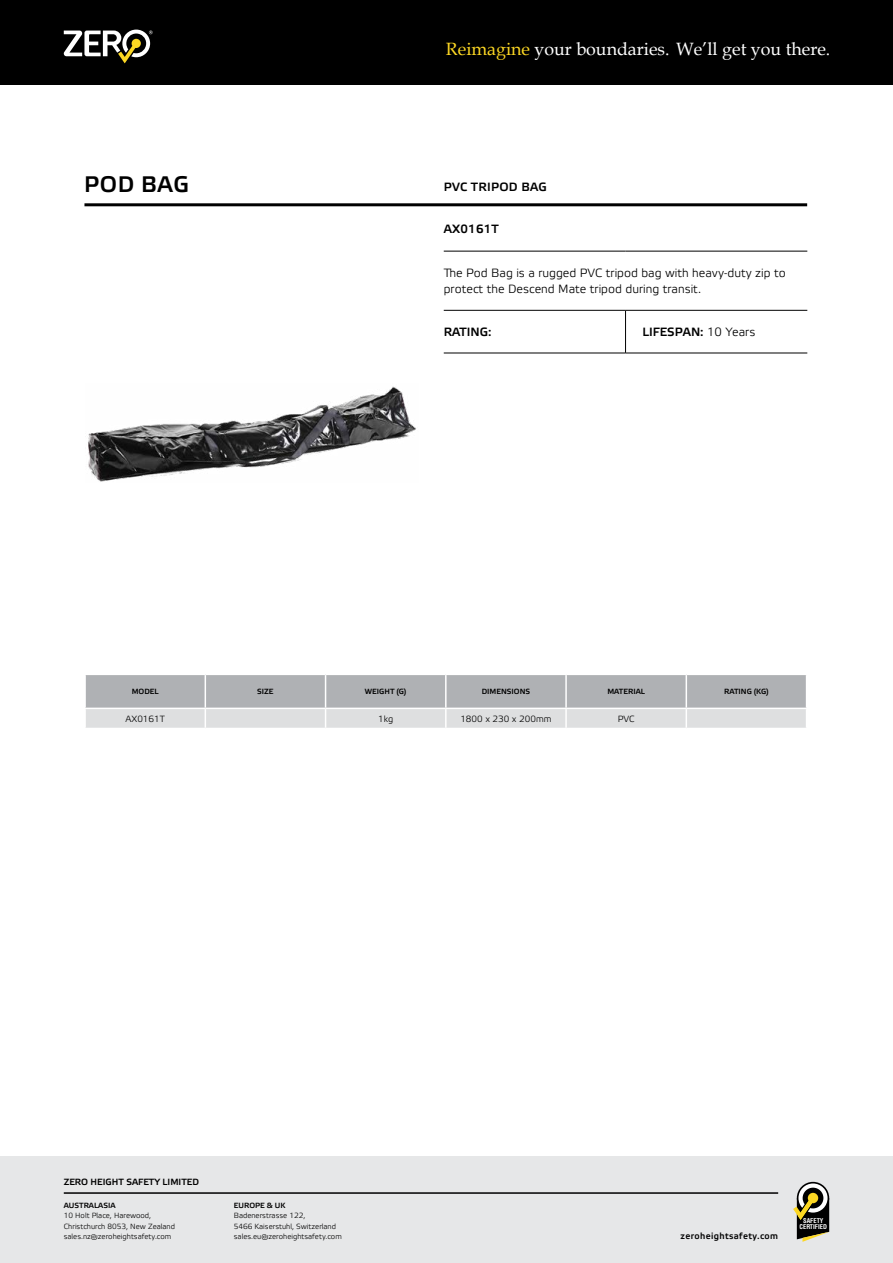
<style>
.page{position:relative;width:893px;height:1263px;background:#fff}
.page>*{position:absolute;margin:0;border:0;box-sizing:border-box;transform-origin:0 0}
.t1{font:22.5px "Etelka Medium Pro";letter-spacing:.02em;color:#000}
.t2{font:17.85px "Book Antiqua";color:#fff}
.t3{font:12px/16.5px "Etelka Light Pro";color:#000}
.t4{font:12px "Etelka Medium Pro";letter-spacing:.02em;color:#000}
.t5{font:12px "Etelka Medium Pro";color:#000}
.t6{font:9px "Etelka Light Pro";color:#000}
.t7{font:9px "Etelka Medium Pro";color:#000}
.t8{font:9px "Etelka Medium Pro";letter-spacing:.04em;color:#000}
.t9{font:7.5px/10.5px "Etelka Light Pro";color:#000}
.t10{font:7.5px "Etelka Medium Pro";color:#000}
.t11{font:700 condensed 6.45px/6.8px "Helvetica LT Std";color:#fff;text-align:center}
.s1{color:#fcd723}
.s2{font-family:"Etelka Light Pro"}
</style>
<div class="page">
<div style="left:0;top:0;width:893px;height:85px;background:#000"></div>
<div style="left:0;top:1157px;width:893px;height:106px;background:#e6e7e8"></div>
<svg style="left:64px;top:30px;width:89px;height:33px"></svg>
<svg style="left:793px;top:1183px;width:36px;height:59px"></svg>
<hr style="left:64px;top:1192px;width:714px;height:2px;background:#000">
<hr style="left:444px;top:251px;width:181px;height:1px;background:#000">
<hr style="left:625px;top:251px;width:182px;height:1px;background:#000">
<hr style="left:444px;top:310px;width:181px;height:1px;background:#000">
<hr style="left:625px;top:310px;width:182px;height:1px;background:#000">
<hr style="left:625px;top:310px;width:1px;height:43px;background:#000">
<hr style="left:444px;top:353px;width:181px;height:1px;background:#000">
<hr style="left:625px;top:353px;width:182px;height:1px;background:#000">
<hr style="left:84px;top:203px;width:723px;height:3px;background:#000">
<img style="left:88px;top:386px;width:328px;height:96px">
<svg style="left:85px;top:674px;width:722px;height:54px;background:#c4c5c7"></svg>
<h1 class="t1" style="left:84px;top:172px;width:106px">POD BAG</h1>
<h2 class="t2" style="left:446px;top:37px;width:386px"><span class="s1">Reimagine</span> your boundaries. We’ll get you there.</h2>
<h3 class="t4" style="left:444px;top:180px;width:105px">PVC TRIPOD BAG</h3>
<h3 class="t4" style="left:444px;top:222px;width:57px">AX0161T</h3>
<h3 class="t3" style="left:444px;top:265px;width:344px">The Pod Bag is a rugged PVC tripod bag with heavy-duty zip to protect the Descend Mate tripod during transit.</h3>
<h3 class="t4" style="left:444px;top:325px;width:49px">RATING:</h3>
<h3 class="t5" style="left:642px;top:325px;width:114px">LIFESPAN: <span class="s2">10 Years</span></h3>
<p class="t10" style="left:132px;top:687px;width:28px">MODEL</p>
<p class="t10" style="left:257px;top:687px;width:18px">SIZE</p>
<p class="t10" style="left:365px;top:687px;width:43px">WEIGHT (G)</p>
<p class="t10" style="left:482px;top:687px;width:50px">DIMENSIONS</p>
<p class="t10" style="left:607px;top:687px;width:39px">MATERIAL</p>
<p class="t10" style="left:724px;top:687px;width:46px">RATING (KG)</p>
<p class="t6" style="left:126px;top:714px;width:41px">AX0161T</p>
<p class="t6" style="left:378px;top:714px;width:17px">1kg</p>
<p class="t6" style="left:460px;top:714px;width:93px">1800 x 230 x 200mm</p>
<p class="t6" style="left:618px;top:714px;width:19px">PVC</p>
<p class="t7" style="left:64px;top:1177px;width:137px">ZERO HEIGHT SAFETY LIMITED</p>
<p class="t10" style="left:64px;top:1201px;width:53px">AUSTRALASIA</p>
<p class="t9" style="left:64px;top:1211px;width:113px">10 Holt Place, Harewood,<br>Christchurch 8053, New Zealand sales.nz@zeroheightsafety.com</p>
<p class="t10" style="left:234px;top:1201px;width:53px">EUROPE &amp; UK</p>
<p class="t9" style="left:234px;top:1211px;width:109px">Badenerstrasse 122,<br>5466 Kaiserstuhl, Switzerland sales.eu@zeroheightsafety.com</p>
<p class="t8" style="left:680px;top:1231px;width:99px">zeroheightsafety.com</p>
<p class="t11" style="left:800px;top:1217px;width:29px">SAFETY<br>CERTIFIED</p>
</div>
